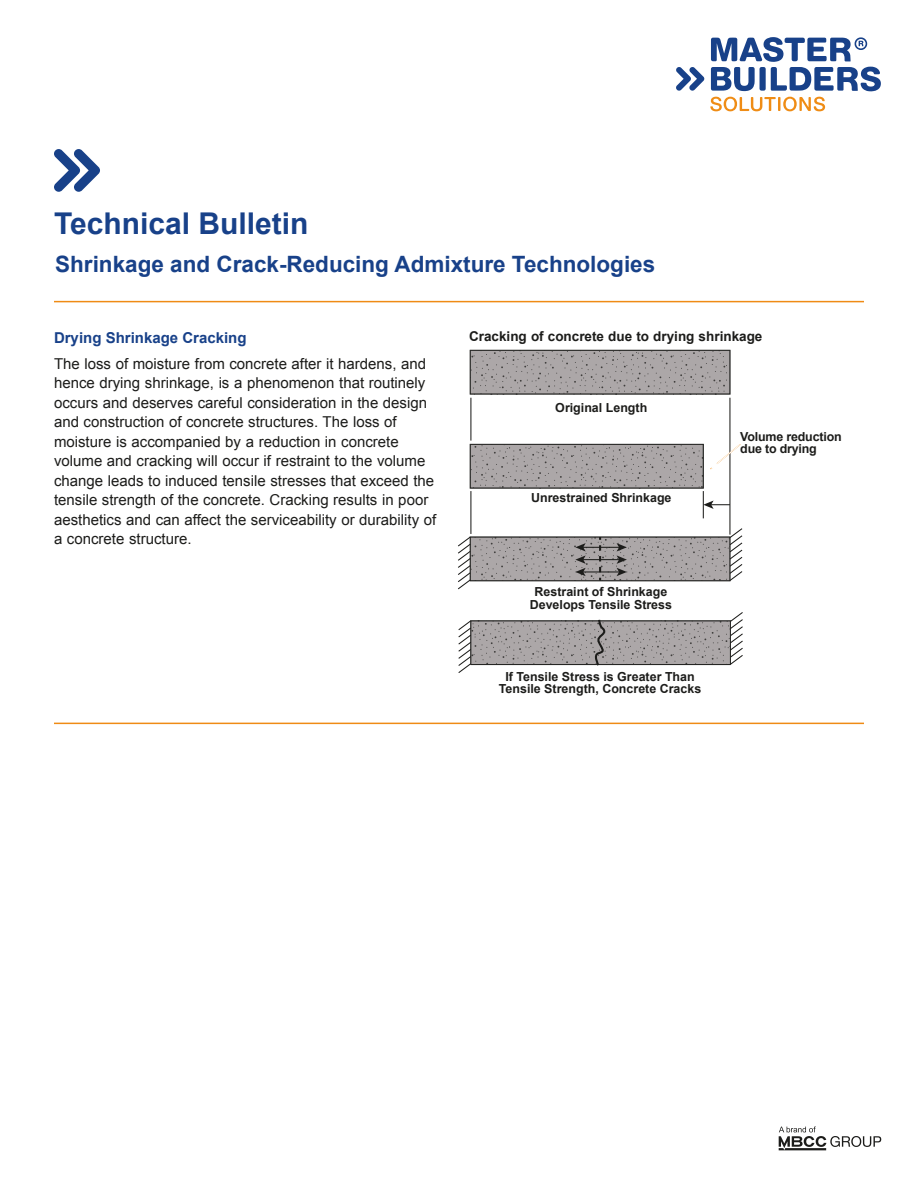
<style>
.page{position:relative;width:918px;height:1188px;background:#fff}
.page>*{position:absolute;margin:0;border:0;box-sizing:border-box;transform-origin:0 0}
.t1{font:700 30px "Arial";color:#184189}
.t2{font:700 22.5px "Arial";color:#184189}
.Back_Cover_Body{font:15px/19.5px "Arial";color:#1c1c1a}
.Text{font:700 15px "Arial";color:#184189}
.Back_Cover_Body-2{font:700 13.5px "Arial";color:#1c1c1a}
.t3{font:700 12.45px/12.5px "Arial";color:#1c1c1a;text-align:center}
</style>
<div class="page">
<svg style="left:710px;top:97px;width:115px;height:14px"></svg>
<svg style="left:676px;top:67px;width:28px;height:24px"></svg>
<svg style="left:711px;top:37px;width:170px;height:54px"></svg>
<svg style="left:779px;top:1127px;width:102px;height:23px"></svg>
<svg style="left:54px;top:149px;width:46px;height:43px"></svg>
<svg style="left:458px;top:536px;width:14px;height:54px"></svg>
<svg style="left:472px;top:539px;width:256px;height:40px;background:#a7a3a4"></svg>
<div style="left:470px;top:537px;width:260px;height:44px;border:1px solid #1c1c1a"></div>
<svg style="left:729px;top:527px;width:14px;height:55px"></svg>
<svg style="left:599px;top:537px;width:2px;height:44px"></svg>
<hr style="left:583px;top:547px;width:37px;height:1px;background:#1c1c1a">
<hr style="left:583px;top:559px;width:37px;height:1px;background:#1c1c1a">
<hr style="left:583px;top:571px;width:37px;height:1px;background:#1c1c1a">
<svg style="left:575px;top:543px;width:11px;height:33px"></svg>
<svg style="left:617px;top:543px;width:10px;height:33px"></svg>
<svg style="left:458px;top:621px;width:14px;height:52px"></svg>
<svg style="left:729px;top:612px;width:14px;height:54px"></svg>
<svg style="left:472px;top:622px;width:257px;height:41px;background:#a8a3a4"></svg>
<div style="left:470px;top:620px;width:261px;height:45px;border:1px solid #1c1c1a"></div>
<svg style="left:472px;top:446px;width:230px;height:41px;background:#a8a3a4"></svg>
<div style="left:470px;top:444px;width:234px;height:45px;border:1px solid #1c1c1a"></div>
<svg style="left:472px;top:352px;width:256px;height:41px;background:#a8a3a4"></svg>
<div style="left:470px;top:350px;width:260px;height:45px;border:1px solid #1c1c1a"></div>
<hr style="left:470px;top:398px;width:1px;height:43px;background:#1c1c1a">
<hr style="left:729px;top:398px;width:1px;height:137px;background:#1c1c1a">
<hr style="left:470px;top:491px;width:1px;height:43px;background:#1c1c1a">
<svg style="left:703px;top:491px;width:27px;height:27px"></svg>
<svg style="left:711px;top:443px;width:30px;height:26px"></svg>
<svg style="left:590px;top:619px;width:17px;height:47px"></svg>
<hr style="left:471px;top:664px;width:259px;height:1px;background:#1c1c1a">
<hr style="left:54px;top:301px;width:810px;height:1px;background:#ef8b15">
<hr style="left:54px;top:723px;width:810px;height:1px;background:#ef8b15">
<p class="t1" style="left:54px;top:204px;width:256px">Technical Bulletin</p>
<p class="t2" style="left:55px;top:249px;width:602px">Shrinkage and Crack-Reducing Admixture Technologies</p>
<p class="Text" style="left:54px;top:327px;width:194px">Drying Shrinkage Cracking</p>
<p class="Back_Cover_Body" style="left:54px;top:354px;width:384px">The loss of moisture from concrete after it hardens, and hence drying shrinkage, is a phenomenon that routinely occurs and deserves careful consideration in the design and construction of concrete structures. The loss of moisture is accompanied by a reduction in concrete volume and cracking will occur if restraint to the volume change leads to induced tensile stresses that exceed the tensile strength of the concrete. Cracking results in poor aesthetics and can affect the serviceability or durability of a concrete structure.</p>
<p class="t3" style="left:466px;top:328px;width:270px">Cracking of concrete due to drying shrinkage</p>
<p class="Back_Cover_Body-2" style="left:469px;top:328px;width:295px">Cracking of concrete due to drying shrinkage</p>
<p class="t3" style="left:555px;top:401px;width:93px">Original Length</p>
<p class="t3" style="left:531px;top:492px;width:142px">Unrestrained Shrinkage</p>
<p class="t3" style="left:530px;top:586px;width:144px">Restraint of Shrinkage<br>Develops Tensile Stress</p>
<p class="t3" style="left:499px;top:671px;width:204px">If Tensile Stress is Greater Than<br>Tensile Strength, Concrete Cracks</p>
<p class="t3" style="left:740px;top:430px;width:103px;text-align:left">Volume reduction due to drying</p>
</div>
